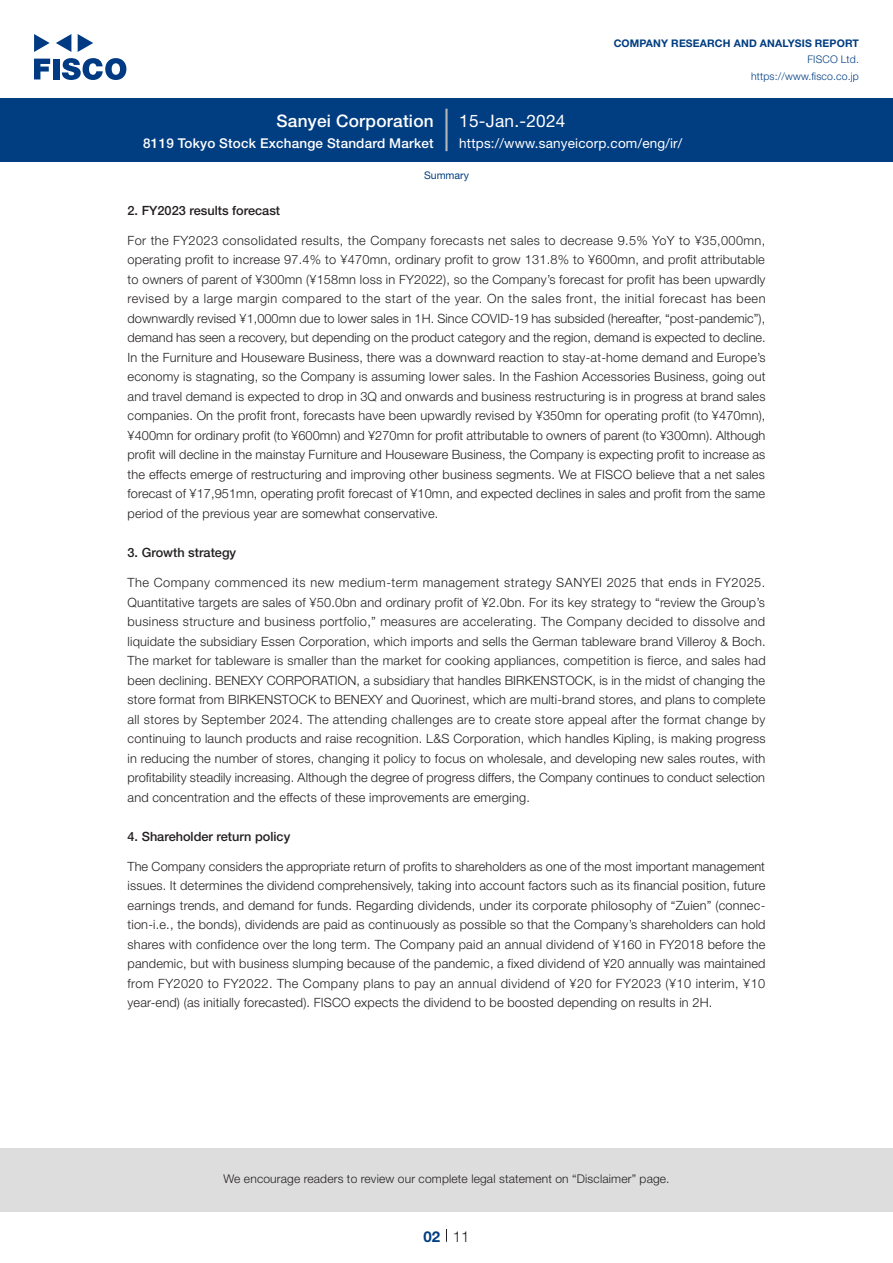
<style>
.page{position:relative;width:893px;height:1263px;background:#fff}
.page>*{position:absolute;margin:0;border:0;box-sizing:border-box;transform-origin:0 0}
.t1{font:500 17.25px "Helvetica Neue LT Std";letter-spacing:.015em;color:#fff}
.t2{font:17.25px "Helvetica Neue LT Std";letter-spacing:.015em;color:#fff}
.t3{font:300 15px "Helvetica Neue LT Std";color:#231f20}
.t4{font:700 15px "Helvetica Neue LT Std";color:#003d81}
.t5{font:500 13.5px "Helvetica Neue LT Std";letter-spacing:.015em;color:#fff}
.t6{font:13.5px "Helvetica Neue LT Std";letter-spacing:.015em;color:#fff}
.本文_e{font:300 12.75px/19.5px "Helvetica Neue LT Std";letter-spacing:.015em;color:#231f20;text-align:justify}
.小タイトル_e{font:500 12.75px "Helvetica Neue LT Std";color:#231f20}
.t7{font:300 12px "Helvetica Neue LT Std";letter-spacing:.015em;color:#231f20}
.t8{font:700 10.5px "Helvetica Neue LT Std";letter-spacing:.015em;color:#003d81}
.t9{font:300 10.5px/16.5px "Helvetica Neue LT Std";letter-spacing:.015em;color:#003d81;text-align:right}
.ヘッダー_e{font:10.5px "Helvetica Neue LT Std";color:#003d81}
</style>
<div class="page">
<div style="left:0;top:1148px;width:893px;height:64px;background:#ddd"></div>
<svg style="left:34px;top:59px;width:16px;height:20px"></svg>
<div style="left:53px;top:59px;width:6px;height:20px;background:#003a83"></div>
<svg style="left:62px;top:58px;width:64px;height:22px"></svg>
<svg style="left:34px;top:34px;width:16px;height:18px"></svg>
<svg style="left:78px;top:34px;width:15px;height:18px"></svg>
<svg style="left:56px;top:34px;width:15px;height:18px"></svg>
<div style="left:0;top:98px;width:893px;height:64px;background:#003d81"></div>
<hr style="left:445px;top:109px;width:3px;height:42px;background:#b5b5b6">
<svg style="left:446px;top:1229px;width:1px;height:13px"></svg>
<h1 class="t1" style="left:276px;top:110px;width:159px">Sanyei Corporation</h1>
<p class="t5" style="left:143px;top:135px;width:292px">8119 Tokyo Stock Exchange Standard Market</p>
<h1 class="t2" style="left:459px;top:110px;width:108px">15-Jan.-2024</h1>
<p class="t8" style="left:614px;top:37px;width:247px">COMPANY RESEARCH AND ANALYSIS REPORT</p>
<p class="t9" style="left:751px;top:51px;width:109px">FISCO Ltd. https://www.fisco.co j p.</p>
<p class="t6" style="left:459px;top:135px;width:225px">https://www.sanyeicorp.com/eng /i r/</p>
<p class="ヘッダー_e" style="left:424px;top:169px;width:46px">Summary</p>
<p class="小タイトル_e" style="left:128px;top:203px;width:154px">2. FY2023 results forecast</p>
<p class="本文_e" style="left:128px;top:230px;width:640px">For the FY2023 consolidated results, the Company forecasts net sales to decrease 9.5% YoY to ¥35,000mn, operating profit to increase 97.4% to ¥470mn, ordinary profit to grow 131.8% to ¥600mn, and profit attributable to owners of parent of ¥300mn (¥158mn loss in FY2022 ,) so the Company s’ forecast for profit has been upwardly revised by a large margin compared to the start of the year. On the sales front, the initial forecast has been downwardly revised ¥1,000mn due to lower sales in H1 . Since COVID-19 has subsided (hereafter “, post-pandemic ,(“ demand has seen a recovery, but depending on the product category and the region, demand is expected to decline.<br>In the Furniture and Houseware Business, there was a downward reaction to stay-at-home demand and Europe s’ economy is stagnating, so the Company is assuming lower sales In. the Fashion Accessories Business, going out and travel demand is expected to drop in Q3 and onwards and business restructuring is in progress at brand sales companies. On the profit front, forecasts have been upwardly revised by ¥350mn for operating profit (to ¥470mn ,( ¥400mn for ordinary profit (to ¥600mn) and ¥270mn for profit attributable to owners of parent (to ¥300mn .) Although profit will decline in the mainstay Furniture and Houseware Business, the Company is expecting profit to increase as the effects emerge of restructuring and improving other business segments. We at FISCO believe that a net sales forecast of ¥17,951mn, operating profit forecast of ¥10mn, and expected declines in sales and profit from the same period of the previous year are somewhat conservative.</p>
<p class="小タイトル_e" style="left:128px;top:545px;width:110px">3. Growth strategy</p>
<p class="本文_e" style="left:128px;top:572px;width:640px">The Company commenced its new medium-term management strategy SANYEI 2025 that ends in FY2025.<br>Quantitative targets are sales of ¥50.0bn and ordinary profit of ¥2.0bn. For its key strategy to “review the Group s’ business structure and business portfolio,” measures are accelerating. The Company decided to dissolve and liquidate the subsidiary Essen Corporation, which imports and sells the German tableware brand Villeroy &amp; Boch.<br>The market for tableware is smaller than the market for cooking appliances, competition is fierce, and sales had been declining. BENEXY CORPORATION a, subsidiary that handles BIRKENSTOCK is, in the midst of changing the store format from BIRKENSTOCK to BENEXY and Quorinest, which are multi-brand stores, and plans to complete all stores by September 2024. The attending challenges are to create store appeal after the format change by continuing to launch products and raise recognition &amp;L. S Corporation, which handles Kipling is, making progress in reducing the number of stores, changing it policy to focus on wholesale, and developing new sales routes, with profitability steadily increasing. Although the degree of progress differs, the Company continues to conduct selection and concentration and the effects of these improvements are emerging.</p>
<p class="小タイトル_e" style="left:128px;top:828px;width:164px">4. Shareholder return policy</p>
<p class="本文_e" style="left:128px;top:856px;width:639px">The Company considers the appropriate return of profits to shareholders as one of the most important management issues It. determines the dividend comprehensively, taking into account factors such as its financial position, future</p>
<p class="本文_e" style="left:128px;top:915px;width:639px">tion e.i- ., the bonds ,) dividends are paid as continuously as possible so that the Company s’ shareholders can hold</p>
<p class="本文_e" style="left:128px;top:895px;width:639px">earnings trends, and demand for funds. Regarding dividends, under its corporate philosophy of “Zuien” (connec-</p>
<p class="本文_e" style="left:128px;top:934px;width:639px">shares with confidence over the long term. The Company paid an annual dividend of ¥160 in FY2018 before the pandemic, but with business slumping because of the pandemic a, fixed dividend of ¥20 annually was maintained from FY2020 to FY2022. The Company plans to pay an annual dividend of ¥20 for FY2023 (¥10 interim, ¥10 year-end) (as initially forecasted .) FISCO expects the dividend to be boosted depending on results in H2 .</p>
<p class="t7" style="left:223px;top:1171px;width:448px">We encourage readers to review our complete legal statement on “Disclaimer” page.</p>
<p class="t4" style="left:423px;top:1227px;width:18px">02</p>
<p class="t3" style="left:453px;top:1227px;width:18px">11</p>
</div>
